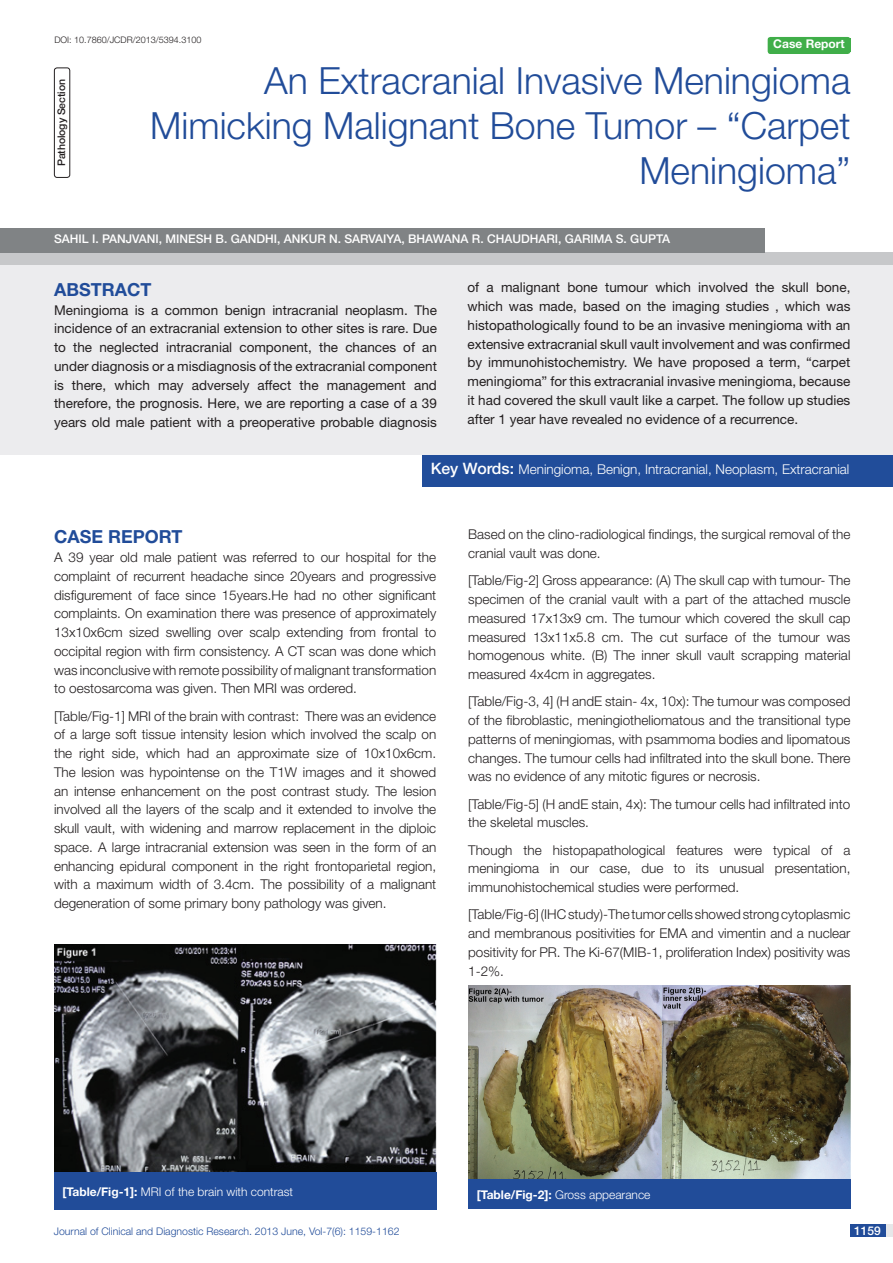
<style>
.page{position:relative;width:893px;height:1263px;background:#fff}
.page>*{position:absolute;margin:0;border:0;box-sizing:border-box;transform-origin:0 0}
.t1{font:300 37.5px/45px "Helvetica Neue";color:#214c99;text-align:right}
.t2{font:700 18px "Helvetica Neue";color:#214c99}
.t3{font:300 13.5px/18.8px "Helvetica Neue";color:#231f20;text-align:justify}
.t4{font:13.5px/18.8px "Helvetica Neue";color:#231f20;text-align:justify}
.t5{font:300 13.5px "Helvetica Neue";color:#fff}
.t6{font:500 12px "Helvetica Neue";color:#fff}
.t7{font:300 12px "Helvetica Neue";color:#fff}
.t8{font:700 12px "Helvetica Neue";color:#fff}
.t9{font:300 10.5px "Helvetica Neue";color:#214c99}
.t10{font:500 10.5px "Helvetica Neue";letter-spacing:-.01em;color:#231f20}
.t11{font:300 9px "Helvetica Neue";color:#231f20}
.s1{color:#214d9a}
.s2{font-weight:500;font-size:15.75px}
.s3{font-weight:700}
</style>
<div class="page">
<div style="left:850px;top:1224px;width:43px;height:13px;background:#e6e7e9"></div>
<div style="left:850px;top:1224px;width:35px;height:13px;background:#214c99"></div>
<div style="left:768px;top:37px;width:82px;height:17px;background:#40ae49;border-radius:3px"></div>
<div style="left:767px;top:39px;width:83px;height:13px;background:#40ae49"></div>
<div style="left:0;top:265px;width:893px;height:190px;background:#ececee"></div>
<div style="left:0;top:253px;width:893px;height:12px;background:#c7c8ca"></div>
<div style="left:422px;top:455px;width:471px;height:31px;background:#214d9a"></div>
<div style="left:54px;top:68px;width:16px;height:110px;border:1px solid #231f20;border-radius:3px"></div>
<div style="left:0;top:228px;width:764px;height:25px;background:#808385"></div>
<img style="left:54px;top:945px;width:382px;height:227px">
<div style="left:54px;top:1172px;width:382px;height:38px;background:#214c99"></div>
<img style="left:468px;top:985px;width:382px;height:194px">
<div style="left:468px;top:1179px;width:382px;height:30px;background:#214c99"></div>
<p class="t11" style="left:54px;top:35px;width:148px">DOI: 10.7860/JCDR/2013/5394.3100</p>
<p class="t8" style="left:773px;top:37px;width:73px">Case Report</p>
<p class="t10" style="left:55px;top:166px;width:89px;rotate:-90deg">PATHOLOGY SECTION</p>
<h1 class="t1" style="left:150px;top:57px;width:702px">An Extracranial Invasive Meningioma<br>Mimicking Malignant Bone Tumor – “Carpet<br>Meningioma”</h1>
<p class="t6" style="left:54px;top:232px;width:617px">SAHIL I. PANJVANI, MINESH B. GANDHI, ANKUR N. SARVAIYA, BHAWANA R. CHAUDHARI, GARIMA S. GUPTA</p>
<h2 class="t2" style="left:54px;top:278px;width:99px">ABST<span class="s1">RAC</span>T</h2>
<p class="t4" style="left:54px;top:300px;width:384px">Meningioma is a common benign intracranial neoplasm. The incidence of an extracranial extension to other sites is rare. Due to the neglected intracranial component, the chances of an under diagnosis or a misdiagnosis of the extracranial component is there, which may adversely affect the management and therefore, the prognosis. Here, we are reporting a case of a 39 years old male patient with a preoperative probable diagnosis</p>
<p class="t4" style="left:468px;top:278px;width:384px">of a malignant bone tumour which involved the skull bone, which was made, based on the imaging studies , which was histopathologically found to be an invasive meningioma with an extensive extracranial skull vault involvement and was confirmed by immunohistochemistry. We have proposed a term, “carpet meningioma” for this extracranial invasive meningioma, because it had covered the skull vault like a carpet. The follow up studies after 1 year have revealed no evidence of a recurrence.</p>
<p class="t5" style="left:431px;top:461px;width:420px"><span class="s2">KEY WORDS:</span> Meningioma, Benign, Intracranial, Neoplasm, Extracranial</p>
<h2 class="t2" style="left:54px;top:526px;width:130px">CASE REPORT</h2>
<p class="t3" style="left:54px;top:548px;width:384px">A 39 year old male patient was referred to our hospital for the complaint of recurrent headache since 20years and progressive disfigurement of face since 15years.He had no other significant complaints. On examination there was presence of approximately 13x10x6cm sized swelling over scalp extending from frontal to occipital region with firm consistency. A CT scan was done which was inconclusive with remote possibility of malignant transformation to oestosarcoma was given. Then MRI was ordered.</p>
<p class="t3" style="left:54px;top:706px;width:384px">[Table/Fig-1] MRI of the brain with contrast: There was an evidence of a large soft tissue intensity lesion which involved the scalp on the right side, which had an approximate size of 10x10x6cm.<br>The lesion was hypointense on the T1W images and it showed an intense enhancement on the post contrast study. The lesion involved all the layers of the scalp and it extended to involve the skull vault, with widening and marrow replacement in the diploic space. A large intracranial extension was seen in the form of an enhancing epidural component in the right frontoparietal region, with a maximum width of 3.4cm. The possibility of a malignant degeneration of some primary bony pathology was given.</p>
<p class="t3" style="left:468px;top:525px;width:384px">Based on the clino-radiological findings, the surgical removal of the cranial vault was done.</p>
<p class="t3" style="left:468px;top:571px;width:384px">[Table/Fig-2] Gross appearance: (A) The skull cap with tumour- The specimen of the cranial vault with a part of the attached muscle measured 17x13x9 cm. The tumour which covered the skull cap measured 13x11x5.8 cm. The cut surface of the tumour was homogenous white. (B) The inner skull vault scrapping material measured 4x4cm in aggregates.</p>
<p class="t3" style="left:468px;top:692px;width:384px">[Table/Fig-3, 4] (H andE stain- 4x, 10x): The tumour was composed of the fibroblastic, meningiotheliomatous and the transitional type patterns of meningiomas, with psammoma bodies and lipomatous changes. The tumour cells had infiltrated into the skull bone. There was no evidence of any mitotic figures or necrosis.</p>
<p class="t3" style="left:468px;top:794px;width:384px">[Table/Fig-5] (H andE stain, 4x): The tumour cells had infiltrated into the skeletal muscles.</p>
<p class="t3" style="left:468px;top:840px;width:384px">Though the histopapathological features were typical of a meningioma in our case, due to its unusual presentation, immunohistochemical studies were performed.</p>
<p class="t3" style="left:468px;top:905px;width:384px">[Table/Fig-6] (IHC study)-The tumor cells showed strong cytoplasmic and membranous positivities for EMA and vimentin and a nuclear positivity for PR. The Ki-67(MIB-1, proliferation Index) positivity was 1-2%.</p>
<p class="t7" style="left:63px;top:1184px;width:232px"><span class="s3">[Table/Fig-1]:</span> MRI of the brain with contrast</p>
<p class="t7" style="left:477px;top:1187px;width:175px"><span class="s3">[Table/Fig-2]:</span> Gross appearance</p>
<p class="t9" style="left:54px;top:1225px;width:347px">Journal of Clinical and Diagnostic Research. 2013 June, Vol-7(6): 1159-1162</p>
<p class="t6" style="left:854px;top:1223px;width:28px">1159</p>
</div>
